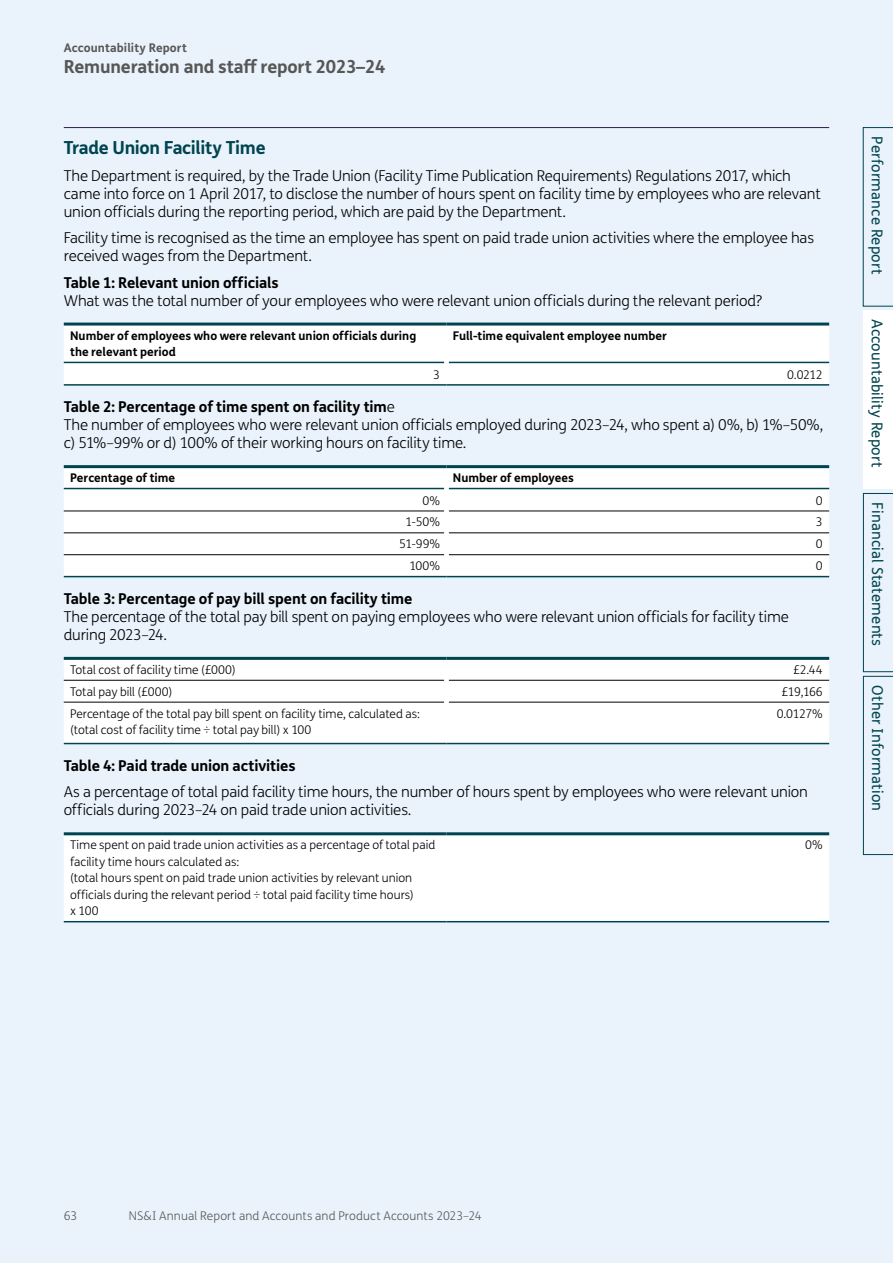
<style>
.page{position:relative;width:893px;height:1263px;background:#eaf3fc}
.page>*{position:absolute;margin:0;border:0;box-sizing:border-box;transform-origin:0 0}
.t1{font:700 18px "NSI Everyday";letter-spacing:-.01em;color:#575756}
.H2_small_Green{font:700 18px "NSI Everyday";letter-spacing:-.02em;color:#00444f}
.Body_Text{font:300 15px/18px "NSI Everyday";letter-spacing:-.01em;color:#000}
.t2{font:15px "NSI Everyday";letter-spacing:.01em;color:#00444f}
.Body_Text-2{font:700 15px "NSI Everyday";letter-spacing:-.01em;color:#000}
.Table_L{font:300 12px/16.5px "NSI Everyday";color:#000}
.ColHead{font:700 12px/16.5px "NSI Everyday";color:#000}
.t3{font:300 12px "NSI Everyday";letter-spacing:.01em;color:#575756}
.Table_R{font:300 12px "NSI Everyday";letter-spacing:-.04em;color:#000}
.t4{font:700 12px "NSI Everyday";letter-spacing:.01em;color:#575756}
.s1{font-weight:700}
</style>
<div class="page">
<svg style="left:863px;top:127px;width:30px;height:179px"></svg>
<div style="left:863px;top:310px;width:30px;height:179px;background:#fff"></div>
<svg style="left:863px;top:493px;width:30px;height:362px"></svg>
<div style="left:64px;top:326px;width:765px;height:58px;background:#fff"></div>
<hr style="left:64px;top:362px;width:380px;height:1px;background:#00444f">
<hr style="left:449px;top:362px;width:380px;height:1px;background:#00444f">
<div style="left:444px;top:326px;width:5px;height:36px;background:#fff"></div>
<div style="left:444px;top:362px;width:5px;height:22px;background:#fff"></div>
<hr style="left:64px;top:323px;width:382px;height:3px;background:#00444f">
<hr style="left:446px;top:323px;width:383px;height:3px;background:#00444f">
<hr style="left:64px;top:384px;width:382px;height:2px;background:#00444f">
<hr style="left:446px;top:384px;width:383px;height:2px;background:#00444f">
<div style="left:64px;top:468px;width:765px;height:108px;background:#fff"></div>
<hr style="left:64px;top:488px;width:380px;height:1px;background:#00444f">
<hr style="left:449px;top:488px;width:380px;height:1px;background:#00444f">
<div style="left:444px;top:468px;width:5px;height:20px;background:#fff"></div>
<hr style="left:64px;top:465px;width:382px;height:3px;background:#00444f">
<hr style="left:446px;top:465px;width:383px;height:3px;background:#00444f">
<hr style="left:64px;top:511px;width:380px;height:1px;background:#000">
<hr style="left:449px;top:511px;width:380px;height:1px;background:#000">
<hr style="left:64px;top:533px;width:380px;height:1px;background:#000">
<hr style="left:449px;top:533px;width:380px;height:1px;background:#000">
<hr style="left:64px;top:554px;width:380px;height:1px;background:#000">
<hr style="left:449px;top:554px;width:380px;height:1px;background:#000">
<div style="left:444px;top:488px;width:5px;height:23px;background:#fff"></div>
<div style="left:444px;top:511px;width:5px;height:22px;background:#fff"></div>
<div style="left:444px;top:533px;width:5px;height:22px;background:#fff"></div>
<div style="left:444px;top:555px;width:5px;height:21px;background:#fff"></div>
<hr style="left:64px;top:576px;width:382px;height:1px;background:#00444f">
<hr style="left:446px;top:576px;width:383px;height:1px;background:#00444f">
<div style="left:64px;top:660px;width:765px;height:83px;background:#fff"></div>
<hr style="left:64px;top:680px;width:380px;height:1px;background:#000">
<hr style="left:449px;top:680px;width:380px;height:1px;background:#000">
<hr style="left:64px;top:702px;width:380px;height:1px;background:#000">
<hr style="left:449px;top:702px;width:380px;height:1px;background:#000">
<div style="left:444px;top:660px;width:5px;height:20px;background:#fff"></div>
<div style="left:444px;top:680px;width:5px;height:22px;background:#fff"></div>
<div style="left:444px;top:702px;width:5px;height:41px;background:#fff"></div>
<hr style="left:64px;top:743px;width:382px;height:1px;background:#00444f">
<hr style="left:446px;top:743px;width:383px;height:1px;background:#00444f">
<hr style="left:64px;top:657px;width:382px;height:3px;background:#00444f">
<hr style="left:446px;top:657px;width:383px;height:3px;background:#00444f">
<div style="left:64px;top:835px;width:765px;height:85px;background:#fff"></div>
<div style="left:444px;top:835px;width:5px;height:86px;background:#fff"></div>
<hr style="left:64px;top:921px;width:382px;height:1px;background:#00444f">
<hr style="left:446px;top:921px;width:383px;height:1px;background:#00444f">
<hr style="left:64px;top:832px;width:382px;height:3px;background:#00444f">
<hr style="left:446px;top:832px;width:383px;height:3px;background:#00444f">
<hr style="left:64px;top:127px;width:765px;height:1px;background:#291d44">
<p class="t4" style="left:64px;top:39px;width:125px">Accountability Report</p>
<p class="t1" style="left:64px;top:54px;width:323px">Remuneration and staff report 2023–24</p>
<h3 class="H2_small_Green" style="left:64px;top:136px;width:203px">Trade Union Facility Time</h3>
<p class="Body_Text" style="left:64px;top:166px;width:758px">The Department is required, by the Trade Union (Facility Time Publication Requirements) Regulations 2017, which came into force on 1 April 2017, to disclose the number of hours spent on facility time by employees who are relevant union officials during the reporting period, which are paid by the Department.</p>
<p class="Body_Text" style="left:64px;top:229px;width:752px">Facility time is recognised as the time an employee has spent on paid trade union activities where the employee has received wages from the Department.</p>
<p class="Body_Text" style="left:64px;top:273px;width:700px"><span class="s1">Table 1: Relevant union officials<br></span>What was the total number of your employees who were relevant union officials during the relevant period?</p>
<p class="ColHead" style="left:70px;top:327px;width:348px">Number of employees who were relevant union officials during the relevant period</p>
<p class="ColHead" style="left:453px;top:327px;width:216px">Full-time equivalent employee number</p>
<p class="Table_R" style="left:433px;top:367px;width:8px">3</p>
<p class="Table_R" style="left:787px;top:367px;width:37px">0.0212</p>
<p class="Body_Text" style="left:64px;top:398px;width:761px"><span class="s1">Table 2: Percentage of time spent on facility tim</span>e<br>The number of employees who were relevant union officials employed during 2023–24, who spent a) 0%, b) 1%–50%, c) 51%–99% or d) 100% of their working hours on facility time.</p>
<p class="ColHead" style="left:70px;top:469px;width:107px">Percentage of time</p>
<p class="ColHead" style="left:453px;top:469px;width:123px">Number of employees</p>
<p class="Table_R" style="left:423px;top:493px;width:19px">0%</p>
<p class="Table_R" style="left:816px;top:493px;width:8px">0</p>
<p class="Table_R" style="left:405px;top:515px;width:36px">1-50%</p>
<p class="Table_R" style="left:816px;top:515px;width:8px">3</p>
<p class="Table_R" style="left:399px;top:537px;width:42px">51-99%</p>
<p class="Table_R" style="left:816px;top:537px;width:8px">0</p>
<p class="Table_R" style="left:409px;top:559px;width:32px">100%</p>
<p class="Table_R" style="left:816px;top:559px;width:8px">0</p>
<p class="Body_Text" style="left:64px;top:589px;width:727px"><span class="s1">Table 3: Percentage of pay bill spent on facility time<br></span>The percentage of the total pay bill spent on paying employees who were relevant union officials for facility time during 2023–24.</p>
<p class="Table_L" style="left:70px;top:661px;width:167px">Total cost of facility time (£000)</p>
<p class="Table_R" style="left:793px;top:662px;width:31px">£2.44</p>
<p class="Table_L" style="left:70px;top:683px;width:104px">Total pay bill (£000)</p>
<p class="Table_R" style="left:781px;top:684px;width:43px">£19,166</p>
<p class="Table_L" style="left:70px;top:705px;width:351px">Percentage of the total pay bill spent on facility time, calculated as: (total cost of facility time ÷ total pay bill) x 100</p>
<p class="Table_R" style="left:777px;top:706px;width:47px">0.0127%</p>
<p class="Body_Text-2" style="left:64px;top:755px;width:233px">Table 4: Paid trade union activities</p>
<p class="Body_Text" style="left:64px;top:783px;width:746px">As a percentage of total paid facility time hours, the number of hours spent by employees who were relevant union officials during 2023–24 on paid trade union activities.</p>
<p class="Table_L" style="left:70px;top:837px;width:367px">Time spent on paid trade union activities as a percentage of total paid facility time hours calculated as:<br>(total hours spent on paid trade union activities by relevant union officials during the relevant period ÷ total paid facility time hours)<br>x 100</p>
<p class="Table_R" style="left:805px;top:838px;width:19px">0%</p>
<p class="t2" style="left:887px;top:136px;width:140px;rotate:90deg">Performance Report</p>
<p class="t2" style="left:886px;top:319px;width:150px;rotate:90deg">Accountability Report</p>
<p class="t2" style="left:887px;top:502px;width:146px;rotate:90deg">Financial Statements</p>
<p class="t2" style="left:887px;top:685px;width:128px;rotate:90deg">Other Information</p>
<p class="t3" style="left:64px;top:1209px;width:15px">63</p>
<p class="t3" style="left:129px;top:1209px;width:354px">NS&amp;I Annual Report and Accounts and Product Accounts 2023–24</p>
</div>
